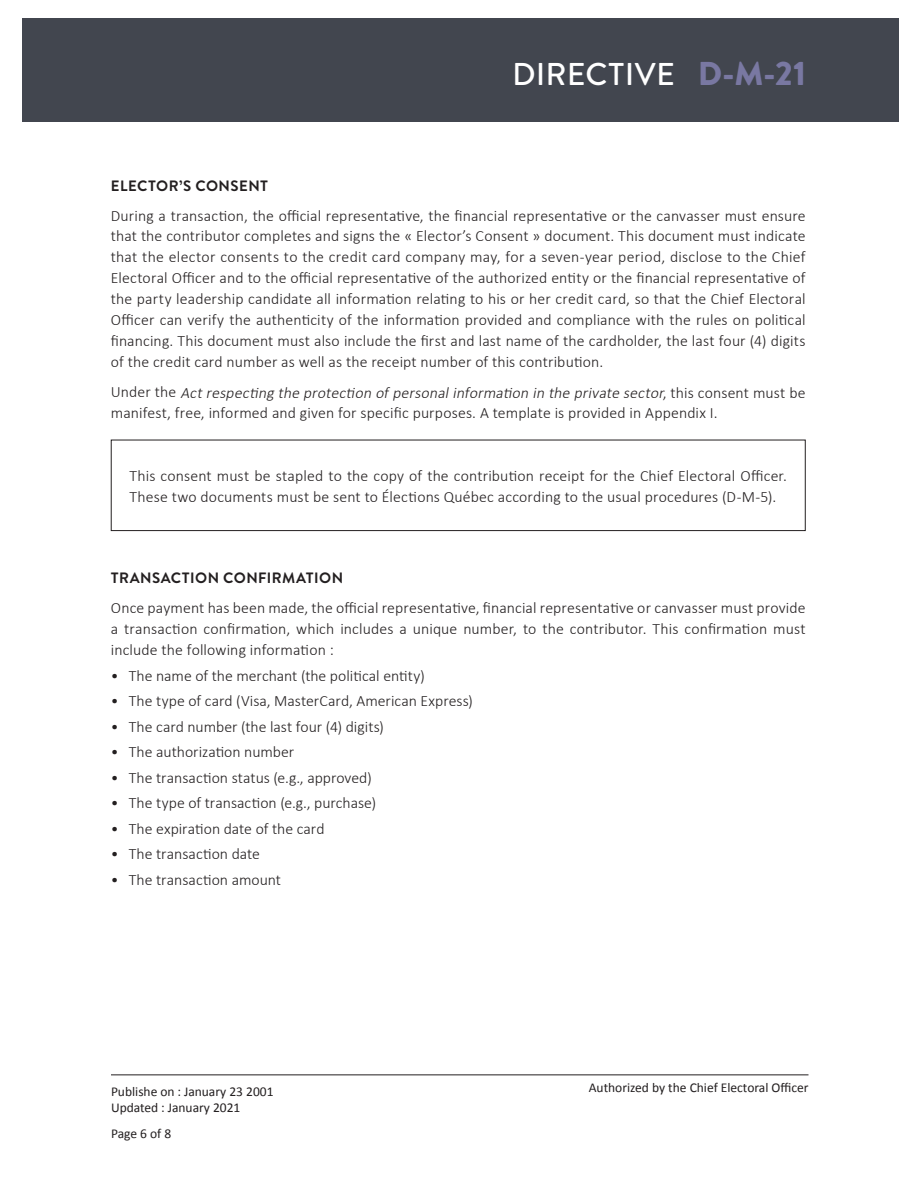
<style>
.page{position:relative;width:918px;height:1188px;background:#fff}
.page>*{position:absolute;margin:0;border:0;box-sizing:border-box;transform-origin:0 0}
.t1{font:500 31.5px "Brandon Text";letter-spacing:.02em;color:#fff}
.t2{font:300 15.75px/21px "Calibri";letter-spacing:.005em;color:#231f20;text-align:justify}
.t3{font:700 15px "Brandon Text";letter-spacing:.035em;color:#231f20}
.t4{font:13.5px/16.5px "Calibri";color:#231f20}
.s1{font-weight:900;font-size:33px;color:#7978a2}
.s2{font-style:italic}
</style>
<div class="page">
<div style="left:22px;top:19px;width:877px;height:103px;background:#42464f"></div>
<hr style="left:111px;top:1074px;width:697px;height:1px;background:#231f20">
<div style="left:111px;top:440px;width:695px;height:91px;border:1px solid #231f20"></div>
<h1 class="t1" style="left:512px;top:53px;width:295px">DIRECTIVE <span class="s1">D-M-21</span></h1>
<p class="t3" style="left:111px;top:175px;width:159px">ELECTOR’S CONSENT</p>
<p class="t2" style="left:111px;top:204px;width:696px">During a transaction, the official representative, the financial representative or the canvasser must ensure that the contributor completes and signs the « Elector’s Consent » document. This document must indicate that the elector consents to the credit card company may, for a seven-year period, disclose to the Chief Electoral Officer and to the official representative of the authorized entity or the financial representative of the party leadership candidate all information relating to his or her credit card, so that the Chief Electoral Officer can verify the authenticity of the information provided and compliance with the rules on political financing. This document must also include the first and last name of the cardholder, the last four (4) digits of the credit card number as well as the receipt number of this contribution.</p>
<p class="t2" style="left:111px;top:381px;width:696px">U n d e r t h e <span class="s2">Actrespecting the protection ofpersonalinformation in the private sector</span>, t h i s c o n s e n t m u s t b e manifest, free, informed and given for specific purposes. A template is provided in Appendix I.</p>
<p class="t2" style="left:130px;top:464px;width:659px">This consent must be stapled to the copy of the contribution receipt for the Chief Electoral Officer.<br>These two documents must be sent to Élections Québec according to the usual procedures (D-M-5).</p>
<p class="t3" style="left:111px;top:568px;width:234px">TRANSACTION CONFIRMATION</p>
<p class="t2" style="left:111px;top:597px;width:696px">Once payment has been made, the official representative, financial representative or canvasser must provide a transaction confirmation, which includes a unique number, to the contributor. This confirmation must include the following information :</p>
<p class="t2" style="left:111px;top:664px;width:315px">• The name of the merchant (the political entity)</p>
<p class="t2" style="left:111px;top:690px;width:364px">• The type of card (Visa, MasterCard, American Express)</p>
<p class="t2" style="left:111px;top:715px;width:275px">• The card number (the last four (4) digits)</p>
<p class="t2" style="left:111px;top:741px;width:185px">• The authorization number</p>
<p class="t2" style="left:111px;top:766px;width:263px">• The transaction status (e.g., approved)</p>
<p class="t2" style="left:111px;top:792px;width:267px">• The type of transaction (e.g., purchase)</p>
<p class="t2" style="left:111px;top:817px;width:215px">• The expiration date of the card</p>
<p class="t2" style="left:111px;top:843px;width:151px">• The transaction date</p>
<p class="t2" style="left:111px;top:868px;width:172px">• The transaction amount</p>
<p class="t4" style="left:111px;top:1083px;width:164px">Publishe on : January 23 2001<br>Updated : January 2021</p>
<p class="t4" style="left:111px;top:1125px;width:62px">Page 6 of 8</p>
<p class="t4" style="left:589px;top:1080px;width:221px">Authorized by the Chief Electoral Officer</p>
</div>
